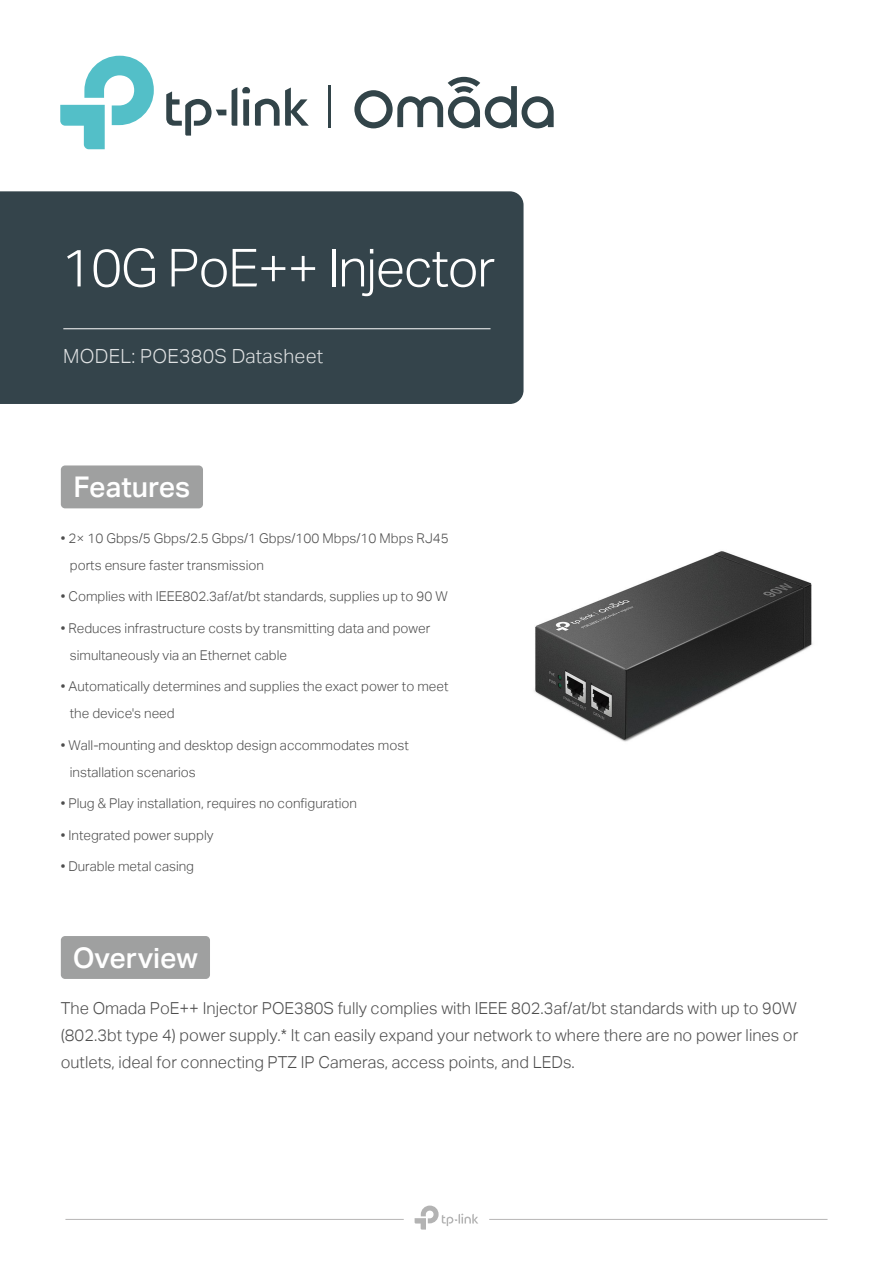
<style>
.page{position:relative;width:893px;height:1263px;background:#fff}
.page>*{position:absolute;margin:0;border:0;box-sizing:border-box;transform-origin:0 0}
.t1{font:52.5px "TP Link Aktiv Light";letter-spacing:-.025em;color:#fff}
.t2{font:28.5px "TP Link Aktiv Medium";color:#fff}
.t3{font:19.5px "TP Link Aktiv Light";letter-spacing:.015em;color:rgb(255 255 255/.85)}
.t4{font:16.5px/27px "TP Link Aktiv Light";color:#4d4d4d;text-align:justify}
.t5{font:13.5px/27px "TP Link Aktiv Light";color:#4d4d4d}
</style>
<div class="page">
<div style="left:0;top:191px;width:524px;height:213px;background:#34444b"></div>
<hr style="left:63px;top:328px;width:427px;height:1px;background:#fff">
<div style="left:61px;top:936px;width:149px;height:43px;background:#9fa0a0;border-radius:4px"></div>
<hr style="left:65px;top:1219px;width:339px;height:1px;background:#b6b5b5">
<hr style="left:489px;top:1219px;width:338px;height:1px;background:#b6b5b5">
<svg style="left:415px;top:1205px;width:63px;height:24px"></svg>
<div style="left:61px;top:465px;width:142px;height:43px;background:#9fa0a0;border-radius:4px"></div>
<svg style="left:354px;top:77px;width:200px;height:51px"></svg>
<svg style="left:166px;top:87px;width:143px;height:49px"></svg>
<svg style="left:60px;top:56px;width:94px;height:93px"></svg>
<hr style="left:329px;top:85px;width:2px;height:43px;background:#324449">
<img style="left:534px;top:551px;width:279px;height:191px">
<h1 class="t1" style="left:61px;top:238px;width:435px">10G PoE++ Injector</h1>
<h3 class="t3" style="left:63px;top:345px;width:261px">MODEL: POE380S Datasheet</h3>
<h2 class="t2" style="left:74px;top:471px;width:118px">Features</h2>
<p class="t5" style="left:70px;top:524px;width:380px;text-indent:-9px">• 2× 10 Gbps/5 Gbps/2.5 Gbps/1 Gbps/100 Mbps/10 Mbps RJ45 ports ensure faster transmission</p>
<p class="t5" style="left:61px;top:583px;width:388px">• Complies with IEEE802.3af/at/bt standards, supplies up to 90 W</p>
<p class="t5" style="left:70px;top:614px;width:362px;text-indent:-9px">• Reduces infrastructure costs by transmitting data and power simultaneously via an Ethernet cable</p>
<p class="t5" style="left:70px;top:673px;width:380px;text-indent:-9px">• Automatically determines and supplies the exact power to meet the device's need</p>
<p class="t5" style="left:70px;top:731px;width:340px;text-indent:-9px">• Wall-mounting and desktop design accommodates most installation scenarios</p>
<p class="t5" style="left:61px;top:790px;width:298px">• Plug &amp; Play installation, requires no configuration</p>
<p class="t5" style="left:61px;top:821px;width:154px">• Integrated power supply</p>
<p class="t5" style="left:61px;top:853px;width:135px">• Durable metal casing</p>
<h2 class="t2" style="left:73px;top:941px;width:127px">Overview</h2>
<p class="t4" style="left:61px;top:995px;width:739px">The Omada PoE++ Injector POE380S fully complies with IEEE 802.3af/at/bt standards with up to 90W (802.3bt type 4) power supply.* It can easily expand your network to where there are no power lines or outlets, ideal for connecting PTZ IP Cameras, access points, and LEDs.</p>
</div>
